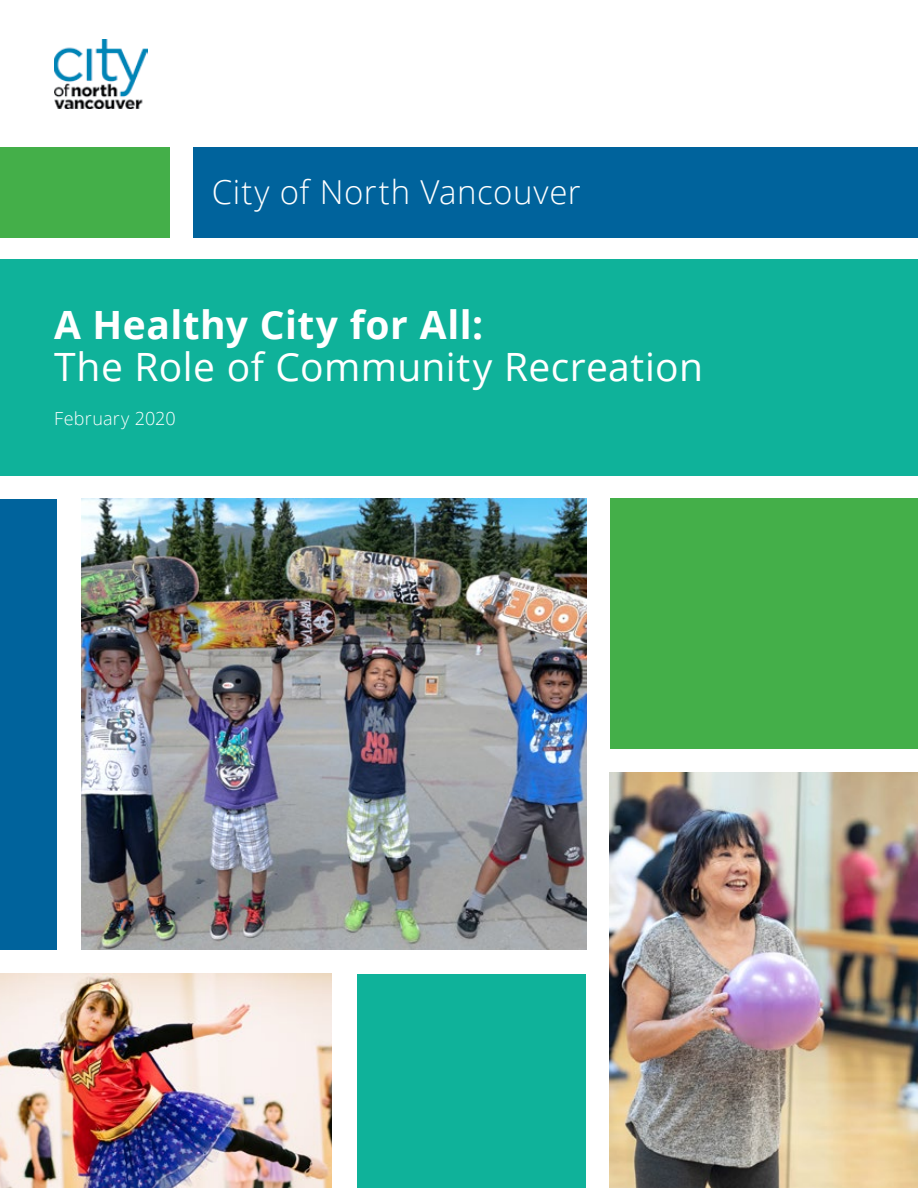
<style>
.page{position:relative;width:918px;height:1188px;background:#fff}
.page>*{position:absolute;margin:0;border:0;box-sizing:border-box;transform-origin:0 0}
.t1{font:39px "Open Sans";letter-spacing:.01em;color:#fff}
.t2{font:700 39px "Open Sans";letter-spacing:.015em;color:#fff}
.t3{font:300 33px "Open Sans";letter-spacing:.02em;color:#fff}
.t4{font:300 18px "Open Sans";letter-spacing:.015em;color:#fff}
</style>
<div class="page">
<div style="left:0;top:147px;width:169px;height:91px;background:#44af49"></div>
<div style="left:193px;top:147px;width:725px;height:91px;background:#00639c"></div>
<div style="left:0;top:260px;width:918px;height:216px;background:#0fb29a"></div>
<div style="left:0;top:499px;width:57px;height:450px;background:#00639c"></div>
<img style="left:82px;top:499px;width:504px;height:450px">
<img style="left:0;top:974px;width:332px;height:214px">
<div style="left:357px;top:974px;width:229px;height:214px;background:#0fb29a"></div>
<div style="left:610px;top:499px;width:308px;height:250px;background:#44af49"></div>
<img style="left:610px;top:773px;width:308px;height:415px">
<img style="left:54px;top:39px;width:94px;height:69px">
<p class="t3" style="left:212px;top:170px;width:371px">City of North Vancouver</p>
<p class="t2" style="left:54px;top:297px;width:431px">A Healthy City for All:</p>
<p class="t1" style="left:54px;top:340px;width:651px">The Role of Community Recreation</p>
<p class="t4" style="left:54px;top:406px;width:123px">February 2020</p>
</div>
